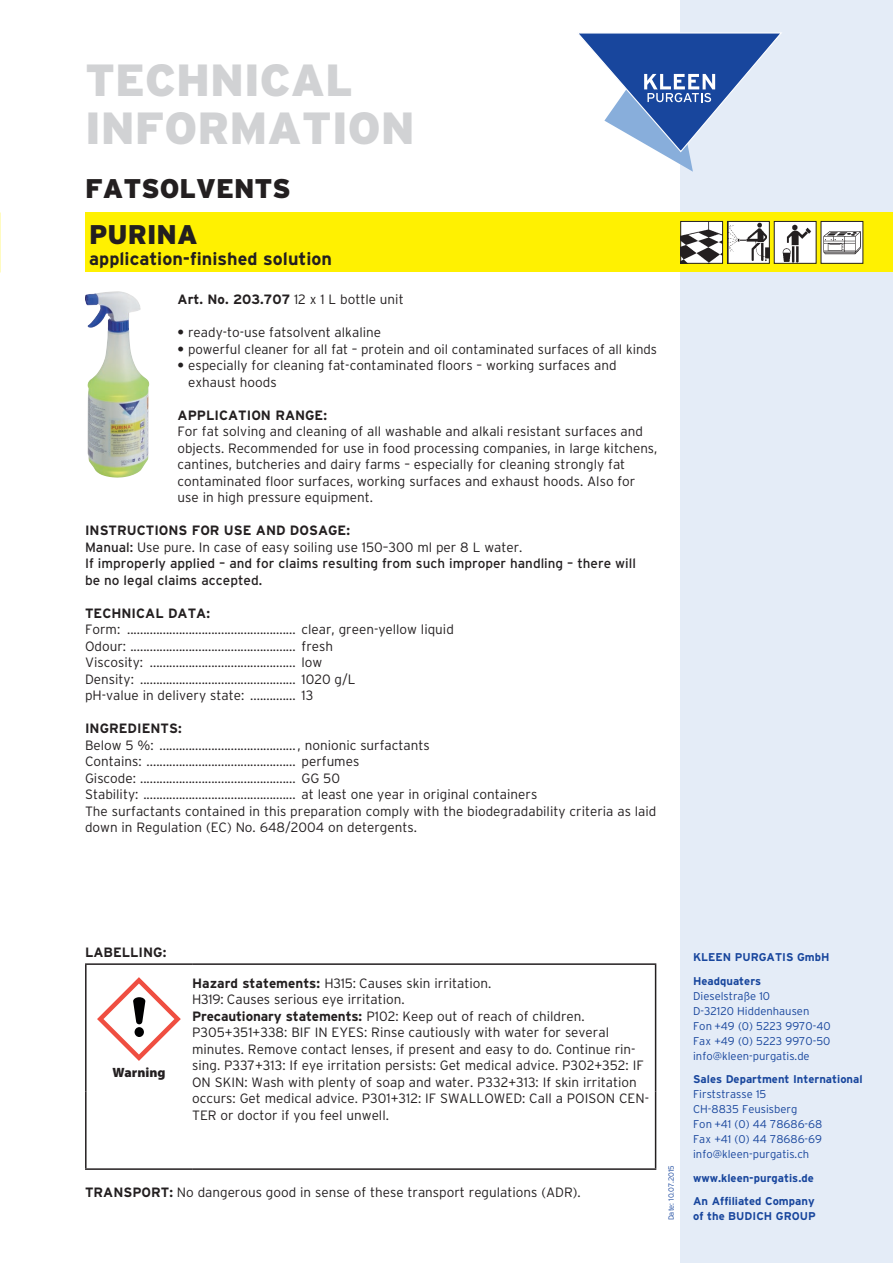
<style>
.page{position:relative;width:893px;height:1263px;background:#fff}
.page>*{position:absolute;margin:0;border:0;box-sizing:border-box;transform-origin:0 0}
.Technische_Informati{font:900 45px "Interstate";color:#d1d2d4}
.Produktgruppe{font:900 27px "Interstate";color:#231f20}
.Produktname{font:900 27px "Interstate";color:#231f20}
.Produktunterzeile{font:700 18px "Interstate";color:#231f20}
.Grundschrift{font:300 13.5px/16.5px "Interstate";color:#231f20}
.Grundschrift-2{font:13.5px/16.5px "Interstate";color:#231f20}
.Subhead_Bold_Versal{font:700 13.5px "Interstate";color:#231f20}
.Grundschrift-3{font:700 13.5px "Interstate";color:#231f20}
.nFl_Gefahrensymbol{font:900 13.5px "Myriad Pro";color:#231f20}
.t1{font:300 11.25px/15px "Interstate";color:#18469d}
.t2{font:700 11.25px/15px "Interstate";color:#18469d}
.t3{font:300 7.5px "Interstate";color:#18469d}
.s1{font-weight:700}
.s2{font-weight:400}
</style>
<div class="page">
<div style="left:680px;top:0;width:213px;height:1263px;background:#e4ecf7"></div>
<svg style="left:579px;top:32px;width:203px;height:140px"></svg>
<div style="left:85px;top:213px;width:808px;height:59px;background:#fff101"></div>
<img style="left:682px;top:223px;width:39px;height:39px">
<div style="left:680px;top:221px;width:43px;height:43px;border:1px solid #231f20"></div>
<img style="left:729px;top:223px;width:39px;height:39px">
<div style="left:727px;top:221px;width:43px;height:43px;border:1px solid #231f20"></div>
<img style="left:776px;top:223px;width:38px;height:39px">
<div style="left:774px;top:221px;width:42px;height:43px;border:1px solid #231f20"></div>
<img style="left:823px;top:223px;width:38px;height:39px">
<div style="left:821px;top:221px;width:42px;height:43px;border:1px solid #231f20"></div>
<img style="left:85px;top:291px;width:64px;height:187px">
<hr style="left:85px;top:963px;width:107px;height:2px;background:#231f20">
<hr style="left:85px;top:965px;width:2px;height:127px;background:#231f20">
<hr style="left:192px;top:963px;width:464px;height:2px;background:#231f20">
<hr style="left:655px;top:965px;width:1px;height:127px;background:#231f20">
<hr style="left:85px;top:1092px;width:2px;height:76px;background:#231f20">
<hr style="left:655px;top:1092px;width:1px;height:76px;background:#231f20">
<hr style="left:85px;top:1168px;width:107px;height:2px;background:#231f20">
<hr style="left:192px;top:1168px;width:464px;height:2px;background:#231f20">
<svg style="left:97px;top:977px;width:84px;height:84px"></svg>
<p class="Technische_Informati" style="left:85px;top:55px;width:269px">TECHNICAL</p>
<p class="Technische_Informati" style="left:85px;top:103px;width:331px">INFORMATION</p>
<p class="Produktgruppe" style="left:85px;top:173px;width:207px">FATSOLVENTS</p>
<p class="Produktname" style="left:89px;top:219px;width:110px">PURINA</p>
<p class="Produktunterzeile" style="left:89px;top:248px;width:244px">application-finished solution</p>
<p class="Grundschrift" style="left:178px;top:291px;width:228px"><span class="s1">Art. No. 203.707</span> 12 x 1 L bottle unit</p>
<p class="Grundschrift" style="left:178px;top:324px;width:205px"><span class="s1">•</span> ready-to-use fatsolvent alkaline</p>
<p class="Grundschrift" style="left:178px;top:341px;width:481px"><span class="s1">•</span> powerful cleaner for all fat – protein and oil contaminated surfaces of all kinds</p>
<p class="Grundschrift" style="left:188px;top:357px;width:430px;text-indent:-10px"><span class="s1">•</span> especially for cleaning fat-contaminated floors – working surfaces and exhaust hoods</p>
<p class="Subhead_Bold_Versal" style="left:178px;top:407px;width:151px">APPLICATION RANGE:</p>
<p class="Grundschrift" style="left:178px;top:423px;width:481px">For fat solving and cleaning of all washable and alkali resistant surfaces and objects. Recommended for use in food processing companies, in large kitchens, cantines, butcheries and dairy farms – especially for cleaning strongly fat contaminated floor surfaces, working surfaces and exhaust hoods. Also for use in high pressure equipment.</p>
<p class="Subhead_Bold_Versal" style="left:85px;top:523px;width:266px">INSTRUCTIONS FOR USE AND DOSAGE:</p>
<p class="Grundschrift" style="left:85px;top:539px;width:439px"><span class="s2">Manual:</span> Use pure. In case of easy soiling use 150–300 ml per 8 L water.</p>
<p class="Grundschrift-2" style="left:85px;top:555px;width:552px">If improperly applied – and for claims resulting from such improper handling – there will be no legal claims accepted.</p>
<p class="Subhead_Bold_Versal" style="left:85px;top:605px;width:126px">TECHNICAL DATA:</p>
<p class="Grundschrift" style="left:85px;top:621px;width:370px">Form: .................................................... clear, green-yellow liquid</p>
<p class="Grundschrift" style="left:85px;top:638px;width:250px">Odour: ................................................... fresh</p>
<p class="Grundschrift" style="left:85px;top:654px;width:239px">Viscosity: ............................................. low</p>
<p class="Grundschrift" style="left:85px;top:671px;width:272px">Density: ................................................ 1020 g/L</p>
<p class="Grundschrift" style="left:85px;top:687px;width:230px">pH-value in delivery state: .............. 13</p>
<p class="Subhead_Bold_Versal" style="left:85px;top:721px;width:98px">INGREDIENTS:</p>
<p class="Grundschrift" style="left:85px;top:737px;width:346px">Below 5 %: .......................................... , nonionic surfactants</p>
<p class="Grundschrift" style="left:85px;top:753px;width:276px">Contains: .............................................. perfumes</p>
<p class="Grundschrift" style="left:85px;top:770px;width:256px">Giscode: ................................................ GG 50</p>
<p class="Grundschrift" style="left:85px;top:786px;width:454px">Stability: ............................................... at least one year in original containers</p>
<p class="Grundschrift" style="left:85px;top:803px;width:573px">The surfactants contained in this preparation comply with the biodegradability criteria as laid down in Regulation (EC) No. 648/2004 on detergents.</p>
<p class="Grundschrift-3" style="left:85px;top:945px;width:83px">LABELLING:</p>
<p class="nFl_Gefahrensymbol" style="left:112px;top:1064px;width:55px">Warning</p>
<p class="Grundschrift" style="left:192px;top:975px;width:301px"><span class="s1">Hazard statements:</span> H315: Causes skin irritation.</p>
<p class="Grundschrift" style="left:192px;top:991px;width:394px">H319: Causes serious eye irritation.<br><span class="s1">Precautionary statements:</span> P102: Keep out of reach of children.</p>
<p class="Grundschrift" style="left:192px;top:1024px;width:458px">P305+351+338: BIF IN EYES: Rinse cautiously with water for several minutes. Remove contact lenses, if present and easy to do. Continue rin&shy;sing. P337+313: If eye irritation persists: Get medical advice. P302+352: IF ON SKIN: Wash with plenty of soap and water. P332+313: If skin irritation occurs: Get medical advice. P301+312: IF SWALLOWED: Call a POISON CEN-TER or doctor if you feel unwell.</p>
<p class="Grundschrift" style="left:85px;top:1184px;width:497px"><span class="s1">TRANSPORT:</span> No dangerous good in sense of these transport regulations (ADR).</p>
<p class="t3" style="left:667px;top:1220px;width:57px;rotate:-90deg">Date: 10.07.2015</p>
<p class="t2" style="left:693px;top:950px;width:138px">KLEEN PURGATIS GmbH</p>
<p class="t1" style="left:693px;top:973px;width:139px"><span class="s1">Headquaters<br></span>Dieselstraße 10<br>D-32120 Hiddenhausen<br>Fon +49 (0) 5223 9970-40<br>Fax +49 (0) 5223 9970-50 info@kleen-purgatis.de</p>
<p class="t1" style="left:693px;top:1072px;width:171px"><span class="s1">Sales Department International<br></span>Firststrasse 15<br>CH-8835 Feusisberg<br>Fon +41 (0) 44 78686-68<br>Fax +41 (0) 44 78686-69 info@kleen-purgatis.ch</p>
<p class="t2" style="left:693px;top:1170px;width:122px">www.kleen-purgatis.de</p>
<p class="t2" style="left:693px;top:1194px;width:124px">An Affiliated Company of the BUDICH GROUP</p>
</div>
